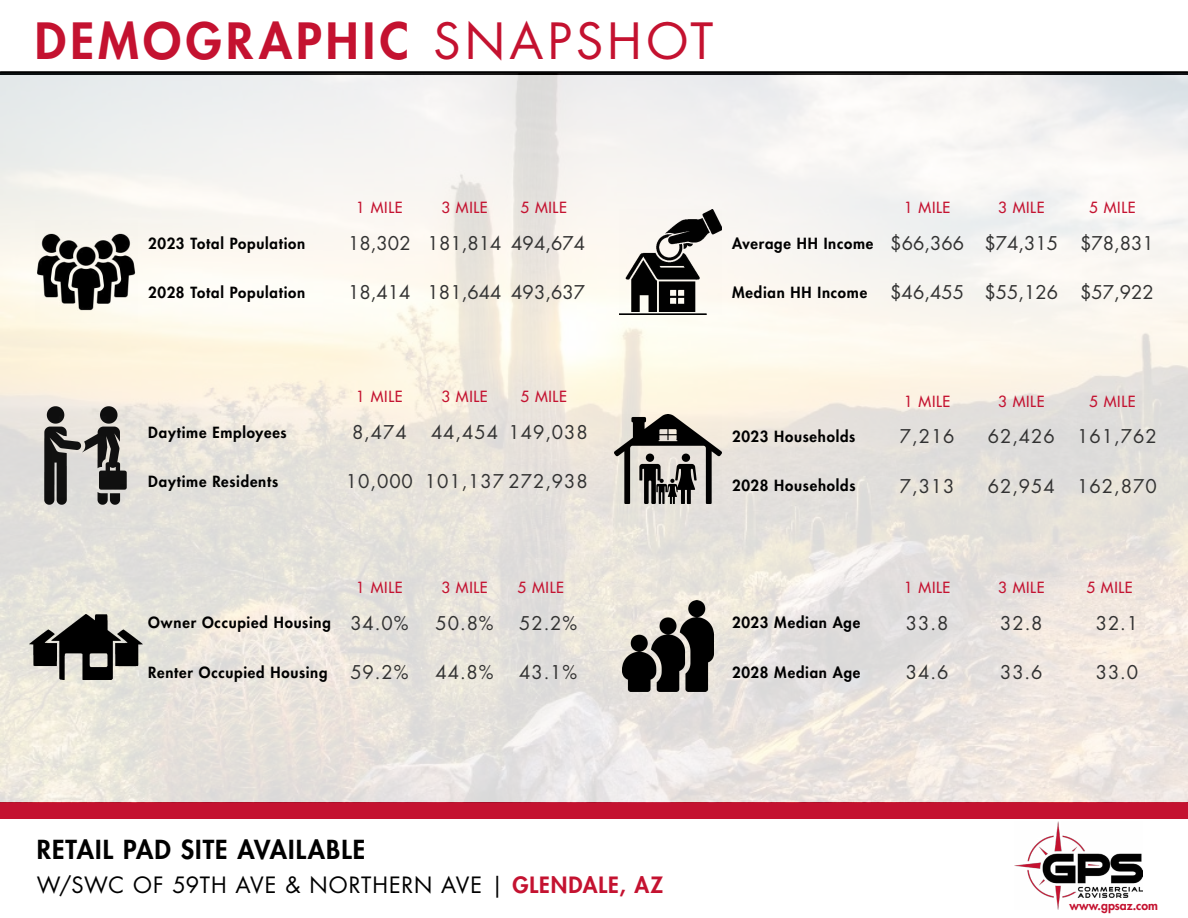
<style>
.page{position:relative;width:1188px;height:918px;background:#fff}
.page>*{position:absolute;margin:0;border:0;box-sizing:border-box;transform-origin:0 0}
.t1{font:800 48.6px "Futura Std";letter-spacing:.09em;color:#c41230}
.t2{font:800 25.5px "Futura Std";letter-spacing:.04em;color:#000}
.t3{font:21.9px "Futura Std";letter-spacing:.035em;color:#000}
.t4{font:18.45px "Futura Std";letter-spacing:.05em;color:#323232}
.t5{font:800 15px "Futura Std";letter-spacing:.05em;color:#000}
.t6{font:500 15px "Futura Std";letter-spacing:.045em;color:#c41230}
.t7{font:800 12.3px "Futura Std";color:#c41230}
.s1{font-weight:400}
.s2{font-weight:800;color:#c41230}
</style>
<div class="page">
<div style="left:0;top:802px;width:1188px;height:17px;background:#c41230"></div>
<hr style="left:0;top:72px;width:1188px;height:3px;background:#000">
<img style="left:1014px;top:822px;width:129px;height:87px">
<img style="left:0;top:73px;width:1188px;height:729px">
<svg style="left:32px;top:397px;width:108px;height:111px"></svg>
<svg style="left:607px;top:200px;width:129px;height:117px;fill:#faf6f1"></svg>
<svg style="left:602px;top:404px;width:132px;height:101px"></svg>
<svg style="left:17px;top:605px;width:139px;height:83px;fill:#e3e1d9"></svg>
<svg style="left:22px;top:211px;width:129px;height:114px;fill:#f6f4eb"></svg>
<svg style="left:610px;top:592px;width:117px;height:102px"></svg>
<h1 class="t1" style="left:35px;top:10px;width:680px">DEMOGRAPHIC <span class="s1">SNAPSHOT</span></h1>
<p class="t5" style="left:148px;top:234px;width:159px">2023 Total Population</p>
<p class="t6" style="left:356px;top:199px;width:48px">1 MILE</p>
<p class="t4" style="left:348px;top:231px;width:64px">18,302</p>
<p class="t6" style="left:441px;top:199px;width:48px">3 MILE</p>
<p class="t4" style="left:428px;top:231px;width:75px">181,814</p>
<p class="t6" style="left:521px;top:199px;width:48px">5 MILE</p>
<p class="t4" style="left:511px;top:231px;width:75px">494,674</p>
<p class="t5" style="left:732px;top:234px;width:143px">Average HH Income</p>
<p class="t6" style="left:904px;top:199px;width:48px">1 MILE</p>
<p class="t4" style="left:890px;top:231px;width:75px">$66,366</p>
<p class="t6" style="left:998px;top:199px;width:48px">3 MILE</p>
<p class="t4" style="left:984px;top:231px;width:75px">$74,315</p>
<p class="t6" style="left:1089px;top:199px;width:48px">5 MILE</p>
<p class="t4" style="left:1080px;top:231px;width:75px">$78,831</p>
<p class="t5" style="left:148px;top:283px;width:159px">2028 Total Population</p>
<p class="t4" style="left:348px;top:281px;width:64px">18,414</p>
<p class="t4" style="left:428px;top:281px;width:75px">181,644</p>
<p class="t4" style="left:511px;top:281px;width:75px">493,637</p>
<p class="t4" style="left:1080px;top:281px;width:75px">$57,922</p>
<p class="t4" style="left:890px;top:281px;width:75px">$46,455</p>
<p class="t4" style="left:984px;top:281px;width:75px">$55,126</p>
<p class="t5" style="left:732px;top:283px;width:137px">Median HH Income</p>
<p class="t6" style="left:356px;top:387px;width:48px">1 MILE</p>
<p class="t6" style="left:441px;top:387px;width:48px">3 MILE</p>
<p class="t6" style="left:521px;top:387px;width:48px">5 MILE</p>
<p class="t6" style="left:904px;top:392px;width:48px">1 MILE</p>
<p class="t6" style="left:998px;top:392px;width:48px">3 MILE</p>
<p class="t6" style="left:1089px;top:392px;width:48px">5 MILE</p>
<p class="t5" style="left:148px;top:423px;width:140px">Daytime Employees</p>
<p class="t4" style="left:352px;top:420px;width:56px">8,474</p>
<p class="t4" style="left:431px;top:420px;width:69px">44,454</p>
<p class="t4" style="left:509px;top:420px;width:81px">149,038</p>
<p class="t5" style="left:732px;top:427px;width:125px">2023 Households</p>
<p class="t4" style="left:900px;top:425px;width:56px">7,216</p>
<p class="t4" style="left:988px;top:425px;width:69px">62,426</p>
<p class="t4" style="left:1077px;top:425px;width:81px">161,762</p>
<p class="t5" style="left:148px;top:472px;width:131px">Daytime Residents</p>
<p class="t4" style="left:346px;top:470px;width:69px">10,000</p>
<p class="t4" style="left:425px;top:470px;width:165px">101,137 272,938</p>
<p class="t5" style="left:732px;top:476px;width:125px">2028 Households</p>
<p class="t4" style="left:900px;top:474px;width:56px">7,313</p>
<p class="t4" style="left:988px;top:474px;width:69px">62,954</p>
<p class="t4" style="left:1077px;top:474px;width:81px">162,870</p>
<p class="t6" style="left:356px;top:578px;width:48px">1 MILE</p>
<p class="t6" style="left:441px;top:578px;width:48px">3 MILE</p>
<p class="t6" style="left:518px;top:578px;width:48px">5 MILE</p>
<p class="t6" style="left:904px;top:578px;width:48px">1 MILE</p>
<p class="t6" style="left:998px;top:578px;width:48px">3 MILE</p>
<p class="t6" style="left:1086px;top:578px;width:48px">5 MILE</p>
<p class="t5" style="left:148px;top:613px;width:184px">Owner Occupied Housing</p>
<p class="t4" style="left:350px;top:611px;width:60px">34.0%</p>
<p class="t4" style="left:435px;top:611px;width:60px">50.8%</p>
<p class="t4" style="left:519px;top:611px;width:60px">52.2%</p>
<p class="t5" style="left:732px;top:613px;width:130px">2023 Median Age</p>
<p class="t4" style="left:906px;top:611px;width:44px">33.8</p>
<p class="t4" style="left:1000px;top:611px;width:44px">32.8</p>
<p class="t4" style="left:1096px;top:611px;width:44px">32.1</p>
<p class="t5" style="left:148px;top:663px;width:181px">Renter Occupied Housing</p>
<p class="t4" style="left:350px;top:660px;width:60px">59.2%</p>
<p class="t4" style="left:435px;top:660px;width:60px">44.8%</p>
<p class="t4" style="left:519px;top:660px;width:60px">43.1%</p>
<p class="t5" style="left:732px;top:663px;width:130px">2028 Median Age</p>
<p class="t4" style="left:906px;top:660px;width:44px">34.6</p>
<p class="t4" style="left:1000px;top:660px;width:44px">33.6</p>
<p class="t4" style="left:1096px;top:660px;width:44px">33.0</p>
<h2 class="t2" style="left:37px;top:834px;width:330px">RETAIL PAD SITE AVAILABLE</h2>
<p class="t3" style="left:37px;top:871px;width:628px">W/SWC OF 59TH AVE &amp; NORTHERN AVE | <span class="s2">GLENDALE, AZ</span></p>
<p class="t7" style="left:1070px;top:897px;width:90px">www.gpsaz.com</p>
</div>
